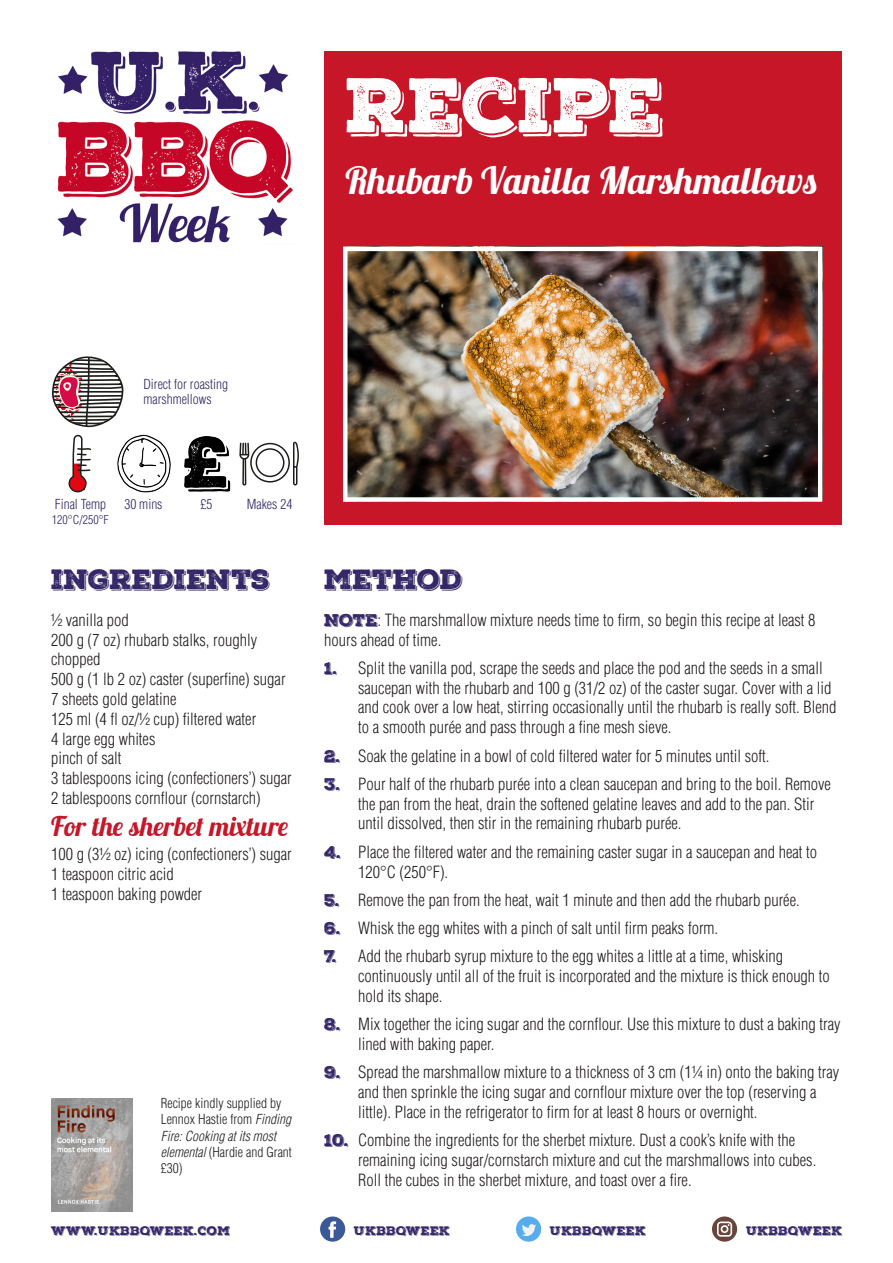
<style>
.page{position:relative;width:893px;height:1263px;background:#fff}
.page>*{position:absolute;margin:0;border:0;box-sizing:border-box;transform-origin:0 0}
.t1{font:75px "Nexa Rust Slab Black Shadow 01";letter-spacing:-.01em;color:#fff}
.Recipe{font:37.5px "Lobster 1.3";color:#fff}
.Subhead{font:27px "Lobster 1.3";color:#c71628}
.Heading{font:27px "Nexa Rust Slab Black Shadow 01";color:#332767}
.Steps_No_Numbers{font:300 condensed 16.5px/19.8px "Helvetica LT Std";color:#231f20}
.Ingredients{font:300 condensed 16.5px/19.8px "Helvetica LT Std";color:#231f20}
.Recipe_From{font:300 condensed 13.5px/16.2px "Helvetica LT Std";color:#231f20}
.Info{font:300 condensed 13.5px/15px "Helvetica LT Std";color:#332767}
.t2{font:12px "Nexa Rust Slab Black Shadow 01";letter-spacing:.03em;color:#332767}
.Info-2{font:300 condensed 12px "Helvetica LT Std";color:#332767}
.s1{font-style:italic}
.s2{font-family:"Nexa Rust Slab Black Shadow 01";font-weight:400;font-stretch:normal;color:#332767}
</style>
<div class="page">
<img style="left:57px;top:51px;width:236px;height:192px">
<div style="left:320px;top:1216px;width:25px;height:26px;background:#3b5998;border-radius:50%"></div>
<svg style="left:329px;top:1221px;width:7px;height:17px"></svg>
<div style="left:516px;top:1216px;width:25px;height:26px;background:#55acee;border-radius:50%"></div>
<svg style="left:522px;top:1224px;width:14px;height:12px"></svg>
<svg style="left:712px;top:1216px;width:25px;height:26px"></svg>
<div style="left:324px;top:51px;width:518px;height:473px;background:#c71628"></div>
<img style="left:348px;top:252px;width:469px;height:245px">
<div style="left:343px;top:247px;width:479px;height:255px;border:4px solid #fff"></div>
<img style="left:117px;top:435px;width:54px;height:57px">
<svg style="left:69px;top:435px;width:22px;height:57px"></svg>
<img style="left:184px;top:436px;width:47px;height:56px">
<svg style="left:239px;top:442px;width:60px;height:43px"></svg>
<svg style="left:52px;top:356px;width:72px;height:71px"></svg>
<img style="left:51px;top:1098px;width:81px;height:114px">
<p class="t1" style="left:345px;top:55px;width:319px">RECIPE</p>
<p class="Recipe" style="left:345px;top:157px;width:473px">Rhubarb Vanilla Marshmallows</p>
<p class="Info" style="left:143px;top:377px;width:86px">Direct for roasting marshmellows</p>
<p class="Info" style="left:55px;top:497px;width:53px">Final Temp</p>
<p class="Info-2" style="left:52px;top:513px;width:58px">120°C/250°F</p>
<p class="Info" style="left:124px;top:497px;width:40px">30 mins</p>
<p class="Info" style="left:200px;top:497px;width:13px">£5</p>
<p class="Info" style="left:247px;top:497px;width:47px">Makes 24</p>
<p class="Heading" style="left:51px;top:561px;width:220px">INGREDIENTS</p>
<p class="Ingredients" style="left:51px;top:610px;width:79px">½ vanilla pod</p>
<p class="Ingredients" style="left:51px;top:629px;width:208px">200 g (7 oz) rhubarb stalks, roughly chopped</p>
<p class="Ingredients" style="left:51px;top:669px;width:236px">500 g (1 lb 2 oz) caster (superfine) sugar</p>
<p class="Ingredients" style="left:51px;top:689px;width:127px">7 sheets gold gelatine</p>
<p class="Ingredients" style="left:51px;top:709px;width:207px">125 ml (4 fl oz/½ cup) filtered water</p>
<p class="Ingredients" style="left:51px;top:728px;width:106px">4 large egg whites</p>
<p class="Ingredients" style="left:51px;top:748px;width:72px">pinch of salt</p>
<p class="Ingredients" style="left:51px;top:768px;width:242px">3 tablespoons icing (confectioners’) sugar</p>
<p class="Ingredients" style="left:51px;top:788px;width:211px">2 tablespoons cornflour (cornstarch)</p>
<p class="Subhead" style="left:51px;top:809px;width:239px">For the sherbet mixture</p>
<p class="Ingredients" style="left:51px;top:844px;width:242px">100 g (3½ oz) icing (confectioners’) sugar</p>
<p class="Ingredients" style="left:51px;top:864px;width:124px">1 teaspoon citric acid</p>
<p class="Ingredients" style="left:51px;top:884px;width:153px">1 teaspoon baking powder</p>
<p class="Recipe_From" style="left:161px;top:1095px;width:133px">Recipe kindly supplied by<br>Lennox Hastie from <span class="s1">Finding<br>Fire: Cooking at its most elemental</span> (Hardie and Grant £30)</p>
<p class="Heading" style="left:324px;top:561px;width:140px">METHOD</p>
<p class="Steps_No_Numbers" style="left:324px;top:610px;width:493px"><span class="s2">NOTE</span>: The marshmallow mixture needs time to firm, so begin this recipe at least 8 hours ahead of time.</p>
<p class="Steps_No_Numbers" style="left:358px;top:658px;width:480px;text-indent:-34px"><span class="s2">1.</span> Split the vanilla pod, scrape the seeds and place the pod and the seeds in a small saucepan with the rhubarb and 100 g (31/2 oz) of the caster sugar. Cover with a lid and cook over a low heat, stirring occasionally until the rhubarb is really soft. Blend to a smooth purée and pass through a fine mesh sieve.</p>
<p class="Steps_No_Numbers" style="left:324px;top:745px;width:447px"><span class="s2">2.</span> Soak the gelatine in a bowl of cold filtered water for 5 minutes until soft.</p>
<p class="Steps_No_Numbers" style="left:358px;top:774px;width:474px;text-indent:-34px"><span class="s2">3.</span> Pour half of the rhubarb purée into a clean saucepan and bring to the boil. Remove the pan from the heat, drain the softened gelatine leaves and add to the pan. Stir until dissolved, then stir in the remaining rhubarb purée.</p>
<p class="Steps_No_Numbers" style="left:358px;top:842px;width:461px;text-indent:-34px"><span class="s2">4.</span> Place the filtered water and the remaining caster sugar in a saucepan and heat to<br>120°C (250°F).</p>
<p class="Steps_No_Numbers" style="left:324px;top:890px;width:477px"><span class="s2">5.</span> Remove the pan from the heat, wait 1 minute and then add the rhubarb purée.</p>
<p class="Steps_No_Numbers" style="left:324px;top:918px;width:396px"><span class="s2">6.</span> Whisk the egg whites with a pinch of salt until firm peaks form.</p>
<p class="Steps_No_Numbers" style="left:358px;top:946px;width:473px;text-indent:-34px"><span class="s2">7.</span> Add the rhubarb syrup mixture to the egg whites a little at a time, whisking continuously until all of the fruit is incorporated and the mixture is thick enough to hold its shape.</p>
<p class="Steps_No_Numbers" style="left:358px;top:1014px;width:484px;text-indent:-34px"><span class="s2">8.</span> Mix together the icing sugar and the cornflour. Use this mixture to dust a baking tray lined with baking paper.</p>
<p class="Steps_No_Numbers" style="left:358px;top:1062px;width:483px;text-indent:-34px"><span class="s2">9.</span> Spread the marshmallow mixture to a thickness of 3 cm (1¼ in) onto the baking tray and then sprinkle the icing sugar and cornflour mixture over the top (reserving a little). Place in the refrigerator to firm for at least 8 hours or overnight.</p>
<p class="Steps_No_Numbers" style="left:358px;top:1130px;width:460px;text-indent:-34px"><span class="s2">10.</span> Combine the ingredients for the sherbet mixture. Dust a cook’s knife with the remaining icing sugar/cornstarch mixture and cut the marshmallows into cubes.<br>Roll the cubes in the sherbet mixture, and toast over a fire.</p>
<p class="t2" style="left:51px;top:1222px;width:180px">WWW.UKBBQWEEK.COM</p>
<p class="t2" style="left:354px;top:1222px;width:97px">UKBBQWEEK</p>
<p class="t2" style="left:550px;top:1222px;width:97px">UKBBQWEEK</p>
<p class="t2" style="left:746px;top:1222px;width:97px">UKBBQWEEK</p>
</div>
